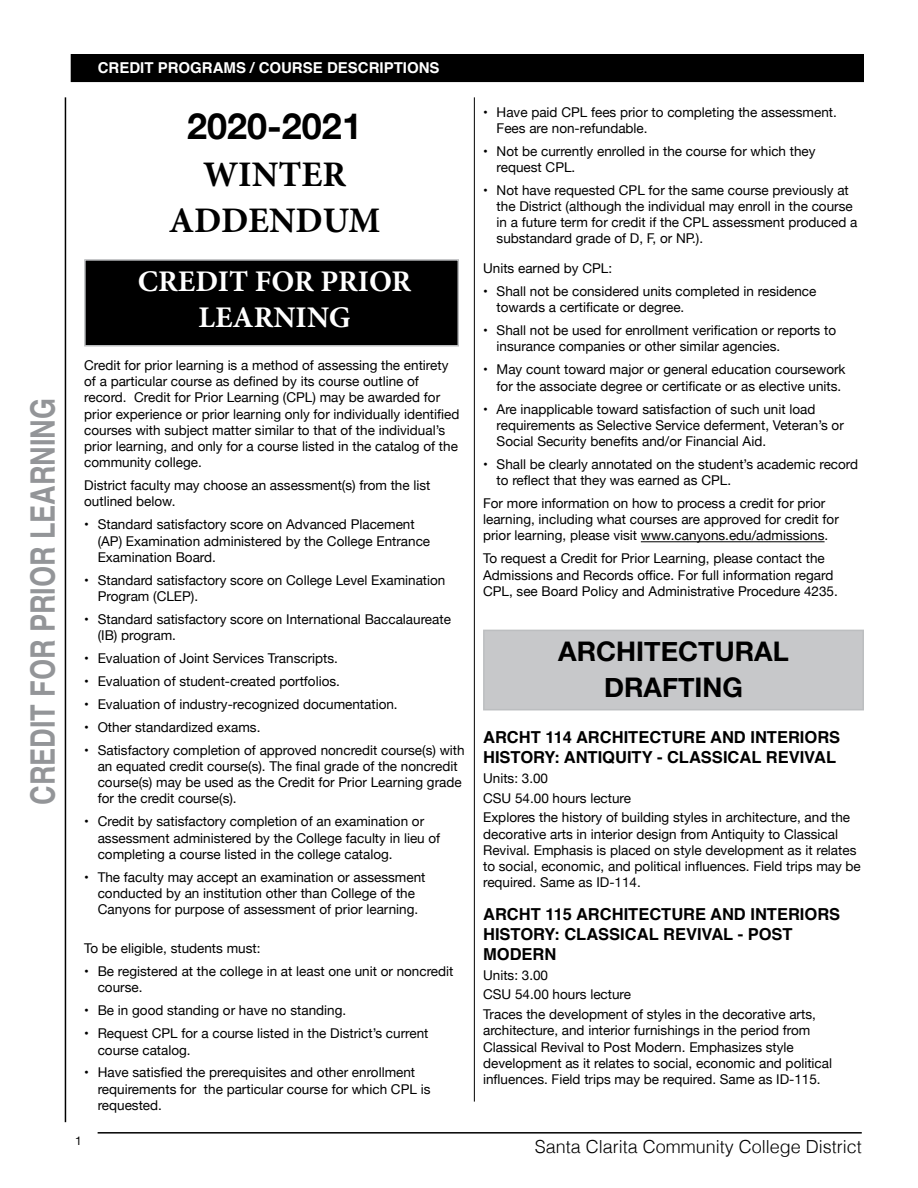
<style>
.page{position:relative;width:918px;height:1188px;background:#fff}
.page>*{position:absolute;margin:0;border:0;box-sizing:border-box;transform-origin:0 0}
.t1{font:700 36px/46.8px "Minion Pro";color:#000;text-align:center}
.t2{font:700 33.75px "Helvetica";color:#939598;scale:.8 1}
.t3{font:700 30px/36px "Minion Pro";color:#fff;text-align:center}
.t4{font:700 27px/36px "Helvetica Neue";color:#000;text-align:center}
.t5{font:300 18px "Helvetica";color:#000}
.t6{font:700 16.5px/19.8px "Helvetica";color:#000}
.t7{font:700 15px "Helvetica";color:#fff}
.t8{font:13.5px/16.2px "Helvetica Neue";color:#000}
.t9{font:12px "Helvetica Neue";color:#000}
.s1{font-family:"Helvetica Neue"}
</style>
<div class="page">
<div style="left:483px;top:630px;width:381px;height:80px;background:#c7c8ca;border:2px solid #bcbec0"></div>
<hr style="left:65px;top:97px;width:1px;height:1025px;background:#000">
<hr style="left:474px;top:97px;width:1px;height:1005px;background:#000">
<hr style="left:98px;top:1132px;width:764px;height:2px;background:#000">
<hr style="left:641px;top:541px;width:184px;height:1px;background:#000">
<div style="left:71px;top:55px;width:792px;height:26px;background:#000"></div>
<div style="left:71px;top:54px;width:793px;height:28px;border:2px solid #000"></div>
<div style="left:84px;top:259px;width:375px;height:88px;background:#000;border:2px solid #bcbec0"></div>
<h2 class="t2" style="left:16px;top:805px;width:510px;rotate:-90deg">CREDIT FOR PRIOR LEARNING</h2>
<p class="t7" style="left:98px;top:56px;width:343px">CREDIT PROGRAMS / COURSE DESCRIPTIONS</p>
<h1 class="t1" style="left:169px;top:103px;width:213px"><span class="s1">2020-2021<br></span>WINTER<br>ADDENDUM</h1>
<h2 class="t3" style="left:138px;top:263px;width:275px">CREDIT FOR PRIOR<br>LEARNING</h2>
<p class="t8" style="left:84px;top:358px;width:377px">Credit for prior learning is a method of assessing the entirety of a particular course as defined by its course outline of record. Credit for Prior Learning (CPL) may be awarded for prior experience or prior learning only for individually identified courses with subject matter similar to that of the individual’s prior learning, and only for a course listed in the catalog of the community college.</p>
<p class="t8" style="left:84px;top:478px;width:348px">District faculty may choose an assessment(s) from the list outlined below.</p>
<p class="t8" style="left:98px;top:517px;width:334px;text-indent:-13px">• Standard satisfactory score on Advanced Placement (AP) Examination administered by the College Entrance<br>Examination Board.</p>
<p class="t8" style="left:98px;top:573px;width:349px;text-indent:-14px">• Standard satisfactory score on College Level Examination<br>Program (CLEP).</p>
<p class="t8" style="left:98px;top:612px;width:355px;text-indent:-14px">• Standard satisfactory score on International Baccalaureate (IB) program.</p>
<p class="t8" style="left:84px;top:651px;width:255px">• Evaluation of Joint Services Transcripts.</p>
<p class="t8" style="left:84px;top:674px;width:257px">• Evaluation of student-created portfolios.</p>
<p class="t8" style="left:84px;top:697px;width:315px">• Evaluation of industry-recognized documentation.</p>
<p class="t8" style="left:84px;top:720px;width:178px">• Other standardized exams.</p>
<p class="t8" style="left:98px;top:743px;width:369px;text-indent:-14px">• Satisfactory completion of approved noncredit course(s) with an equated credit course(s). The final grade of the noncredit course(s) may be used as the Credit for Prior Learning grade for the credit course(s).</p>
<p class="t8" style="left:98px;top:814px;width:344px;text-indent:-14px">• Credit by satisfactory completion of an examination or assessment administered by the College faculty in lieu of completing a course listed in the college catalog.</p>
<p class="t8" style="left:84px;top:870px;width:343px;text-align:center">• The faculty may accept an examination or assessment conducted by an institution other than College of the<br>Canyons for purpose of assessment of prior learning.</p>
<p class="t8" style="left:84px;top:941px;width:178px">To be eligible, students must:</p>
<p class="t8" style="left:98px;top:964px;width:357px;text-indent:-14px">• Be registered at the college in at least one unit or noncredit course.</p>
<p class="t8" style="left:84px;top:1003px;width:264px">• Be in good standing or have no standing.</p>
<p class="t8" style="left:98px;top:1026px;width:332px;text-indent:-14px">• Request CPL for a course listed in the District’s current course catalog.</p>
<p class="t8" style="left:98px;top:1065px;width:334px;text-indent:-14px">• Have satisfied the prerequisites and other enrollment requirements for the particular course for which CPL is requested.</p>
<p class="t9" style="left:75px;top:1132px;width:8px">1</p>
<p class="t8" style="left:497px;top:104px;width:342px;text-indent:-14px">• Have paid CPL fees prior to completing the assessment.<br>Fees are non-refundable.</p>
<p class="t8" style="left:497px;top:144px;width:321px;text-indent:-14px">• Not be currently enrolled in the course for which they request CPL.</p>
<p class="t8" style="left:497px;top:183px;width:362px;text-indent:-14px">• Not have requested CPL for the same course previously at the District (although the individual may enroll in the course in a future term for credit if the CPL assessment produced a substandard grade of D, F, or NP.).</p>
<p class="t8" style="left:483px;top:261px;width:131px">Units earned by CPL:</p>
<p class="t8" style="left:497px;top:284px;width:321px;text-indent:-14px">• Shall not be considered units completed in residence towards a certificate or degree.</p>
<p class="t8" style="left:497px;top:323px;width:341px;text-indent:-14px">• Shall not be used for enrollment verification or reports to insurance companies or other similar agencies.</p>
<p class="t8" style="left:497px;top:362px;width:351px;text-indent:-14px">• May count toward major or general education coursework for the associate degree or certificate or as elective units.</p>
<p class="t8" style="left:497px;top:401px;width:349px;text-indent:-14px">• Are inapplicable toward satisfaction of such unit load requirements as Selective Service deferment, Veteran’s or<br>Social Security benefits and/or Financial Aid.</p>
<p class="t8" style="left:497px;top:457px;width:363px;text-indent:-14px">• Shall be clearly annotated on the student’s academic record to reflect that they was earned as CPL.</p>
<p class="t8" style="left:483px;top:496px;width:357px">For more information on how to process a credit for prior learning, including what courses are approved for credit for prior learning, please visit www.canyons.edu/admissions.</p>
<p class="t8" style="left:483px;top:551px;width:356px">To request a Credit for Prior Learning, please contact the<br>Admissions and Records office. For full information regard<br>CPL, see Board Policy and Administrative Procedure 4235.</p>
<h3 class="t4" style="left:558px;top:634px;width:232px">ARCHITECTURAL<br>DRAFTING</h3>
<h4 class="t6" style="left:483px;top:728px;width:359px">ARCHT 114 ARCHITECTURE AND INTERIORS<br>HISTORY: ANTIQUITY - CLASSICAL REVIVAL</h4>
<p class="t8" style="left:483px;top:771px;width:67px">Units: 3.00</p>
<p class="t8" style="left:483px;top:790px;width:150px">CSU 54.00 hours lecture</p>
<p class="t8" style="left:483px;top:810px;width:379px">Explores the history of building styles in architecture, and the decorative arts in interior design from Antiquity to Classical Revival. Emphasis is placed on style development as it relates to social, economic, and political influences. Field trips may be required. Same as ID-114.</p>
<h4 class="t6" style="left:483px;top:905px;width:359px">ARCHT 115 ARCHITECTURE AND INTERIORS<br>HISTORY: CLASSICAL REVIVAL - POST<br>MODERN</h4>
<p class="t8" style="left:483px;top:968px;width:67px">Units: 3.00</p>
<p class="t8" style="left:483px;top:987px;width:150px">CSU 54.00 hours lecture</p>
<p class="t8" style="left:483px;top:1007px;width:351px">Traces the development of styles in the decorative arts, architecture, and interior furnishings in the period from Classical Revival to Post Modern. Emphasizes style development as it relates to social, economic and political influences. Field trips may be required. Same as ID-115.</p>
<h3 class="t5" style="left:535px;top:1132px;width:329px">Santa Clarita Community College District</h3>
</div>
